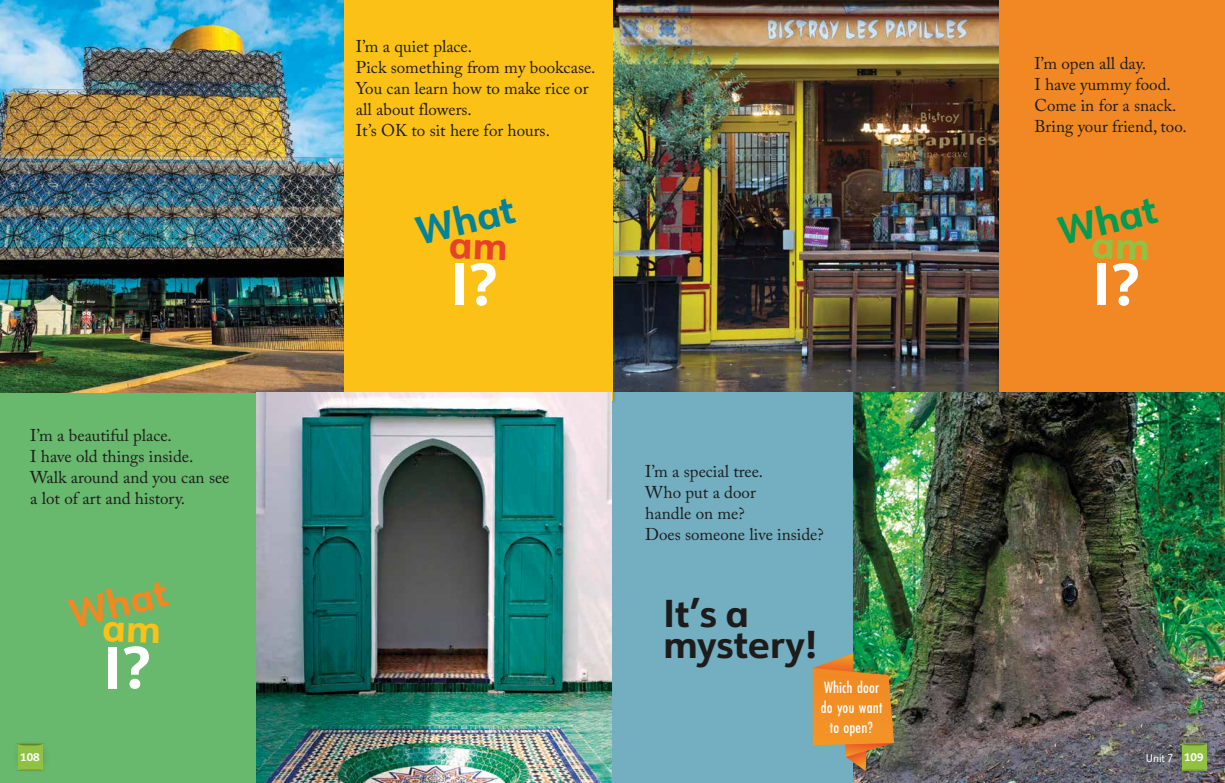
<style>
.page{position:relative;width:1225px;height:783px;background:#fff}
.page>*{position:absolute;margin:0;border:0;box-sizing:border-box;transform-origin:0 0}
.t1{font:700 57.7px "URW Form";color:#fff}
.t2{font:700 38.5px "URW Form";color:#00839b}
.t3{font:700 38.5px "URW Form";color:#f18824}
.t4{font:700 38.5px "URW Form";color:#009c52}
.t5{font:700 38px/31px "URW Form";color:#1d1c1b}
.t6{font:17px/21px "Adobe Caslon Pro";color:#1d1c1b}
.t7{font:500 17px/20px "Futura PT Cond";letter-spacing:.01em;color:#fff;text-align:center}
.t8{font:11px "URW Form Semi Cond";color:#fff}
.t9{font:800 11px "Caecilia LT Pro 85";color:#fff}
.s1{font-family:"Caecilia LT Pro 85";font-weight:800}
</style>
<div class="page">
<div style="left:0;top:391px;width:256px;height:391px;background:#68b86e"></div>
<div style="left:343px;top:0;width:269px;height:400px;background:#fbc116"></div>
<img style="left:0;top:0;width:343px;height:392px">
<img style="left:256px;top:392px;width:356px;height:390px">
<div style="left:18px;top:743px;width:25px;height:27px;background:#91c143"></div>
<svg style="left:16px;top:743px;width:28px;height:3px"></svg>
<svg style="left:20px;top:769px;width:21px;height:1px"></svg>
<img style="left:857px;top:391px;width:368px;height:391px">
<div style="left:612px;top:391px;width:241px;height:391px;background:#73aec1"></div>
<div style="left:998px;top:0;width:227px;height:391px;background:#f18824"></div>
<div style="left:612px;top:0;width:5px;height:404px;background:#1d1c1b;opacity:.2"></div>
<hr style="left:612px;top:0;width:1px;height:400px;background:#fbc116">
<img style="left:613px;top:0;width:385px;height:391px">
<img style="left:812px;top:653px;width:82px;height:117px">
<div style="left:1175px;top:739px;width:40px;height:35px;background:#1d1c1b;opacity:.35"></div>
<div style="left:1182px;top:743px;width:24px;height:27px;background:#91c143"></div>
<svg style="left:1179px;top:743px;width:29px;height:3px"></svg>
<svg style="left:1180px;top:767px;width:28px;height:3px"></svg>
<p class="t6" style="left:30px;top:424px;width:201px">I’m a beautiful place.<br>I have old things inside.<br>Walk around and you can see a lot of art and history.</p>
<p class="t9" style="left:20px;top:749px;width:21px">108</p>
<h2 class="t3" style="left:64px;top:588px;width:101px;rotate:-13deg">What</h2>
<h1 class="t1" style="left:104px;top:627px;width:47px">I?</h1>
<p class="t6" style="left:356px;top:36px;width:241px">I’m a quiet place.<br>Pick something from my bookcase.<br>You can learn how to make rice or all about flowers.<br>It’s OK to sit here for hours.</p>
<h2 class="t2" style="left:410px;top:205px;width:101px;rotate:-13deg">What</h2>
<h1 class="t1" style="left:450px;top:244px;width:47px">I?</h1>
<p class="t6" style="left:645px;top:460px;width:180px">I’m a special tree.<br>Who put a door<br>handle on me?<br>Does someone live inside?</p>
<h3 class="t5" style="left:663px;top:595px;width:156px">It’s a mystery!</h3>
<p class="t7" style="left:821px;top:677px;width:63px">Which door do you want to open?</p>
<p class="t6" style="left:1034px;top:52px;width:154px">I’m open all day.<br>I have yummy food.<br>Come in for a snack.<br>Bring your friend, too.</p>
<h2 class="t4" style="left:1052px;top:205px;width:101px;rotate:-13deg">What</h2>
<h1 class="t1" style="left:1092px;top:244px;width:47px">I?</h1>
<p class="t8" style="left:1145px;top:750px;width:59px">Unit 7 <span class="s1">109</span></p>
</div>
